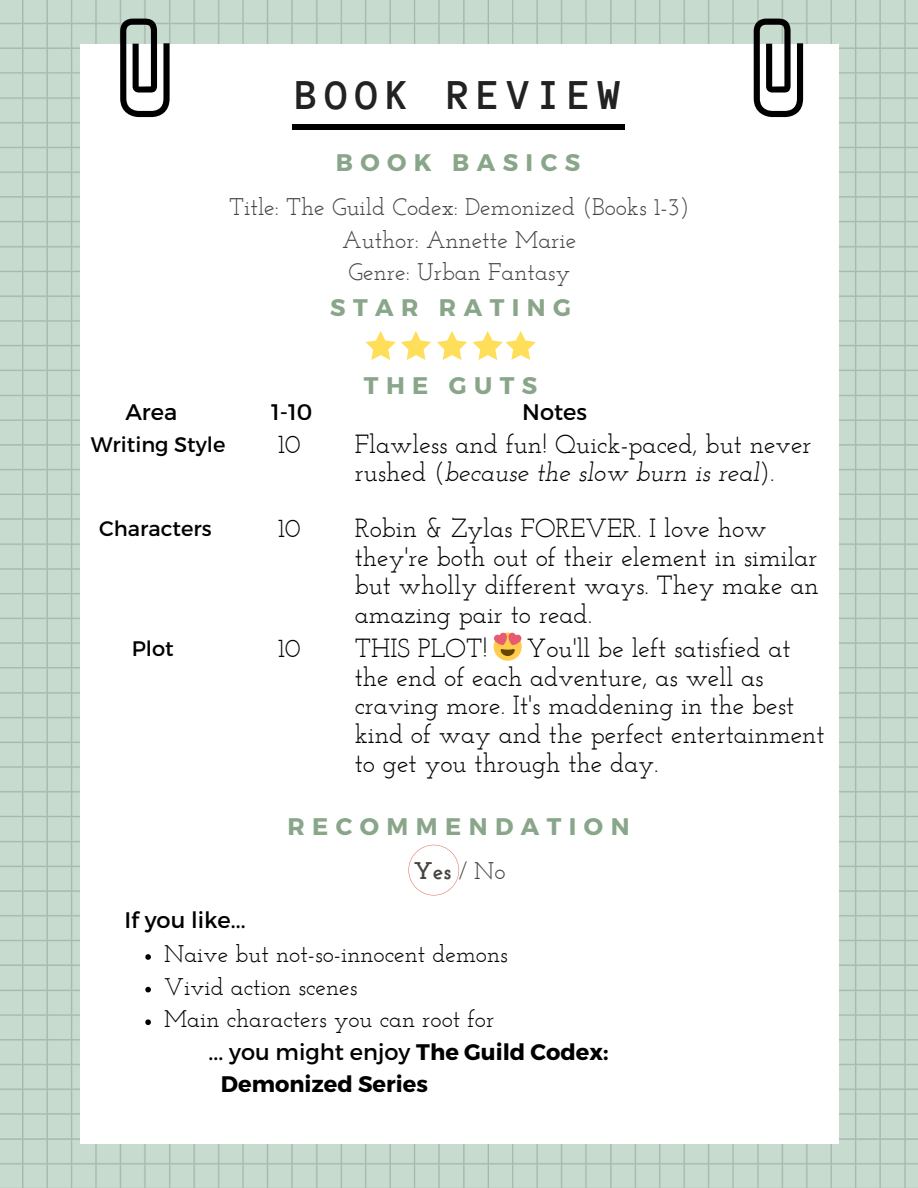
<style>
.page{position:relative;width:918px;height:1188px;background:#fff}
.page>*{position:absolute;margin:0;border:0;box-sizing:border-box;transform-origin:0 0}
.t1{font:700 43.65px "Anonymous Pro";letter-spacing:.15em;color:#222}
.t2{font:26.1px/28.7px "Josefin Slab";color:#000}
.t3{font:24px/32.7px "Josefin Slab";color:#444440;text-align:center}
.t4{font:24px/32.7px "Josefin Slab";color:#000}
.t5{font:700 24px "Montserrat";letter-spacing:.31em;color:#89a68a}
.t6{font:700 24px "Josefin Slab";color:#444440}
.t7{font:700 22.5px/31.5px "Montserrat";color:#000}
.t8{font:22.5px "Montserrat";color:#000}
.t9{font:21px "Montserrat";color:#000}
.s1{font-style:italic}
.s2{font-weight:400}
</style>
<div class="page">
<img style="left:0;top:0;width:918px;height:1188px">
<div style="left:80px;top:45px;width:759px;height:1099px;background:#fff"></div>
<hr style="left:292px;top:125px;width:333px;height:4px;background:#000">
<svg style="left:75px;top:4px;width:133px;height:133px"></svg>
<svg style="left:708px;top:4px;width:134px;height:133px"></svg>
<svg style="left:408px;top:845px;width:51px;height:50px"></svg>
<svg style="left:437px;top:331px;width:30px;height:29px"></svg>
<svg style="left:365px;top:331px;width:66px;height:29px"></svg>
<svg style="left:473px;top:331px;width:63px;height:29px"></svg>
<div style="left:494px;top:633px;width:28px;height:28px;background:#ffcc4d;border-radius:50%"></div>
<svg style="left:494px;top:633px;width:28px;height:23px"></svg>
<svg style="left:145px;top:954px;width:6px;height:6px"></svg>
<svg style="left:145px;top:987px;width:6px;height:5px"></svg>
<svg style="left:145px;top:1019px;width:6px;height:6px"></svg>
<h1 class="t1" style="left:295px;top:73px;width:328px">BOOK REVIEW</h1>
<p class="t5" style="left:336px;top:147px;width:246px">BOOK BASICS</p>
<p class="t3" style="left:229px;top:193px;width:462px">Title: The Guild Codex: Demonized (Books 1-3)<br>Author: Annette Marie<br>Genre: Urban Fantasy</p>
<p class="t5" style="left:330px;top:292px;width:242px">STAR RATING</p>
<p class="t5" style="left:364px;top:370px;width:175px">THE GUTS</p>
<p class="t8" style="left:125px;top:398px;width:53px">Area</p>
<p class="t8" style="left:271px;top:398px;width:43px">1-10</p>
<p class="t8" style="left:522px;top:398px;width:66px">Notes</p>
<p class="t9" style="left:91px;top:431px;width:136px">Writing Style</p>
<p class="t2" style="left:278px;top:432px;width:25px">10</p>
<p class="t2" style="left:355px;top:432px;width:458px">Flawless and fun! Quick-paced, but never rushed (<span class="s1">because the slow burn is real</span>).</p>
<p class="t9" style="left:99px;top:515px;width:114px">Characters</p>
<p class="t2" style="left:278px;top:517px;width:25px">10</p>
<p class="t2" style="left:355px;top:516px;width:466px">Robin &amp; Zylas FOREVER. I love how they're both out of their element in similar but wholly different ways. They make an amazing pair to read.</p>
<p class="t9" style="left:132px;top:635px;width:43px">Plot</p>
<p class="t2" style="left:278px;top:637px;width:25px">10</p>
<p class="t2" style="left:355px;top:636px;width:134px">THIS PLOT!</p>
<p class="t2" style="left:355px;top:636px;width:472px;text-indent:172px">You'll be left satisfied at the end of each adventure, as well as craving more. It's maddening in the best kind of way and the perfect entertainment to get you through the day.</p>
<p class="t5" style="left:287px;top:811px;width:344px">RECOMMENDATION</p>
<p class="t6" style="left:414px;top:861px;width:93px">Yes <span class="s2">/ No</span></p>
<p class="t8" style="left:124px;top:906px;width:123px">If you like...</p>
<p class="t4" style="left:164px;top:940px;width:345px">Naive but not-so-innocent demons<br>Vivid action scenes<br>Main characters you can root for</p>
<p class="t7" style="left:221px;top:1035px;width:389px;text-indent:-12px"><span class="s2">... you might enjoy</span> The Guild Codex:<br>Demonized Series</p>
</div>
